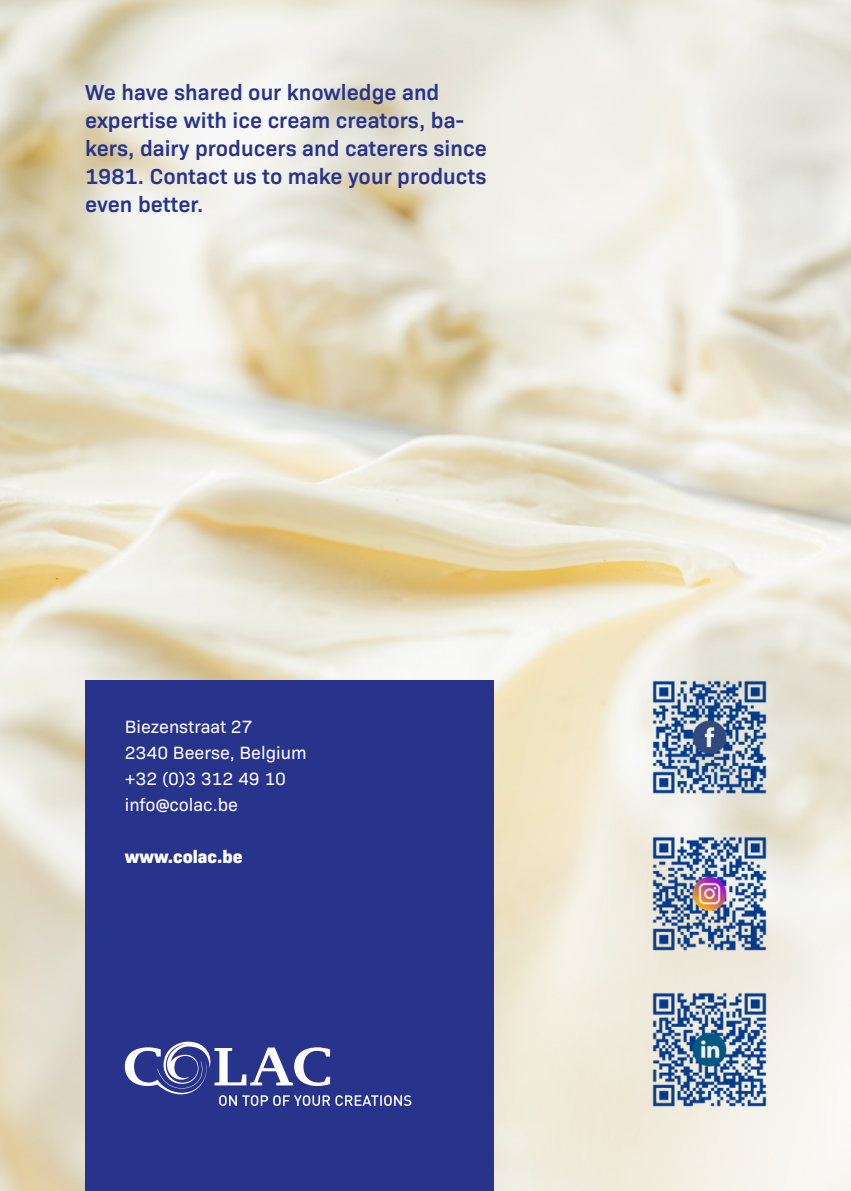
<style>
.page{position:relative;width:851px;height:1191px;background:#fff}
.page>*{position:absolute;margin:0;border:0;box-sizing:border-box;transform-origin:0 0}
.t1{font:600 22px/28px "Bio Sans";color:#28348b}
.t2{font:18px/26px "Bio Sans";color:#fff}
.t3{font:800 18px "Bio Sans";color:#fff}
</style>
<div class="page">
<img style="left:0;top:0;width:850px;height:1191px">
<img style="left:647px;top:675px;width:124px;height:123px">
<img style="left:647px;top:831px;width:124px;height:124px">
<img style="left:647px;top:988px;width:124px;height:123px">
<div style="left:85px;top:680px;width:408px;height:511px;background:#28348b"></div>
<svg style="left:125px;top:1041px;width:286px;height:65px"></svg>
<p class="t1" style="left:85px;top:77px;width:403px">We have shared our knowledge and expertise with ice cream creators, ba&shy;kers, dairy producers and caterers since<br>1981. Contact us to make your products even better.</p>
<p class="t2" style="left:125px;top:712px;width:183px">Biezenstraat 27<br>2340 Beerse, Belgium +32 (0)3 312 49 10 info@colac.be</p>
<p class="t3" style="left:125px;top:842px;width:119px">www.colac.be</p>
</div>
